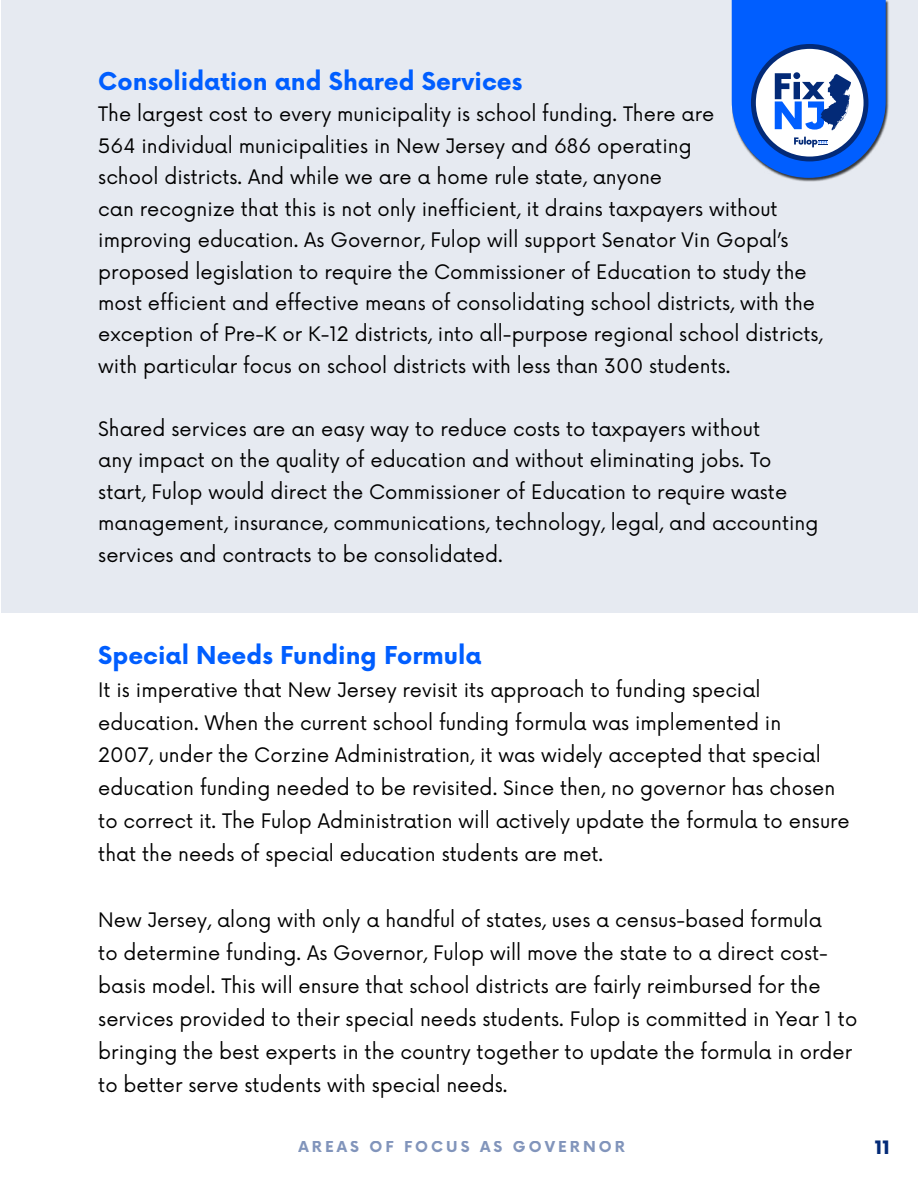
<style>
.page{position:relative;width:918px;height:1188px;background:#fff}
.page>*{position:absolute;margin:0;border:0;box-sizing:border-box;transform-origin:0 0}
.t1{font:700 24px "Now";color:#005eff}
.t2{font:19.5px/31.5px "Now";color:#000}
.t3{font:900 18px "Now";color:#032a77}
.t4{font:700 15px "Now";letter-spacing:.2em;color:#032a77}
</style>
<div class="page">
<div style="left:1px;top:0;width:917px;height:613px;background:#e6eaf1"></div>
<div style="left:732px;top:0;width:157px;height:182px;background:#000;opacity:.75"></div>
<svg style="left:732px;top:0;width:154px;height:178px;background:#5189ea"></svg>
<p class="t1" style="left:98px;top:63px;width:426px">Consolidation and Shared Services</p>
<p class="t2" style="left:98px;top:97px;width:726px">The largest cost to every municipality is school funding. There are<br>564 individual municipalities in New Jersey and 686 operating<br>school districts. And while we are a home rule state, anyone<br>can recognize that this is not only inefficient, it drains taxpayers without improving education. As Governor, Fulop will support Senator Vin Gopal’s proposed legislation to require the Commissioner of Education to study the most efficient and effective means of consolidating school districts, with the exception of Pre-K or K-12 districts, into all-purpose regional school districts, with particular focus on school districts with less than 300 students.</p>
<p class="t2" style="left:98px;top:412px;width:722px">Shared services are an easy way to reduce costs to taxpayers without<br>any impact on the quality of education and without eliminating jobs. To start, Fulop would direct the Commissioner of Education to require waste management, insurance, communications, technology, legal, and accounting services and contracts to be consolidated.</p>
<p class="t1" style="left:98px;top:637px;width:385px">Special Needs Funding Formula</p>
<p class="t2" style="left:98px;top:672px;width:753px;line-height:33px">It is imperative that New Jersey revisit its approach to funding special education. When the current school funding formula was implemented in<br>2007, under the Corzine Administration, it was widely accepted that special education funding needed to be revisited. Since then, no governor has chosen to correct it. The Fulop Administration will actively update the formula to ensure that the needs of special education students are met.</p>
<p class="t2" style="left:98px;top:903px;width:761px;line-height:33px">New Jersey, along with only a handful of states, uses a census-based formula<br>to determine funding. As Governor, Fulop will move the state to a direct cost&shy;basis model. This will ensure that school districts are fairly reimbursed for the services provided to their special needs students. Fulop is committed in Year 1 to bringing the best experts in the country together to update the formula in order to better serve students with special needs.</p>
<p class="t4" style="left:299px;top:1136px;width:328px">AREAS OF FOCUS AS GOVERNOR</p>
<p class="t3" style="left:875px;top:1135px;width:17px">11</p>
</div>
